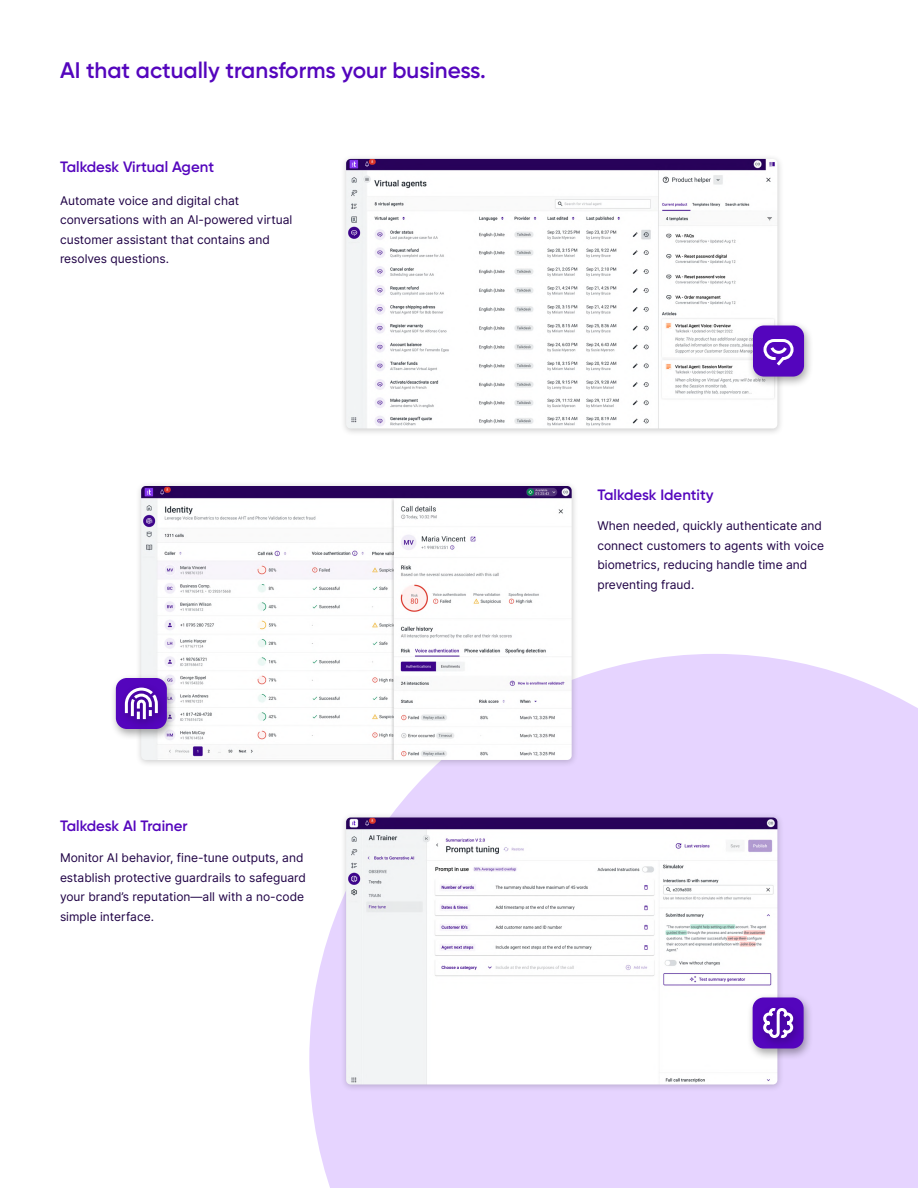
<style>
.page{position:relative;width:918px;height:1188px;background:#fff}
.page>*{position:absolute;margin:0;border:0;box-sizing:border-box;transform-origin:0 0}
.t1{font:600 22.5px "Gilroy";color:#5405bd}
.t2{font:600 15px "Gilroy";color:#5405bd}
.t3{font:12px/19.5px "Inter";color:#1e0044}
</style>
<div class="page">
<div style="left:309px;top:654px;width:609px;height:534px;background:#e6d4ff"></div>
<div style="left:135px;top:481px;width:444px;height:287px;background:#000;opacity:.2"></div>
<img style="left:141px;top:486px;width:431px;height:274px">
<div style="left:340px;top:154px;width:445px;height:283px;background:#000;opacity:.2"></div>
<img style="left:346px;top:159px;width:431px;height:269px">
<div style="left:340px;top:812px;width:445px;height:280px;background:#000;opacity:.2"></div>
<img style="left:346px;top:818px;width:431px;height:266px">
<div style="left:746px;top:992px;width:67px;height:68px;background:#000;opacity:.35"></div>
<div style="left:753px;top:998px;width:51px;height:50px;background:#5405bd;border-radius:11px"></div>
<div style="left:757px;top:1003px;width:45px;height:46px;background:#000;opacity:.35"></div>
<svg style="left:760px;top:1006px;width:35px;height:33px"></svg>
<div style="left:109px;top:673px;width:68px;height:67px;background:#000;opacity:.35"></div>
<div style="left:116px;top:678px;width:51px;height:51px;background:#5405bd;border-radius:11px"></div>
<div style="left:119px;top:683px;width:48px;height:47px;background:#000;opacity:.35"></div>
<svg style="left:123px;top:686px;width:36px;height:36px"></svg>
<div style="left:746px;top:320px;width:68px;height:68px;background:#000;opacity:.35"></div>
<div style="left:753px;top:326px;width:51px;height:51px;background:#5405bd;border-radius:11px"></div>
<svg style="left:763px;top:339px;width:31px;height:27px"></svg>
<h1 class="t1" style="left:60px;top:56px;width:427px">AI that actually transforms your business.</h1>
<p class="t2" style="left:60px;top:158px;width:156px">Talkdesk Virtual Agent</p>
<p class="t3" style="left:60px;top:190px;width:234px">Automate voice and digital chat conversations with an AI-powered virtual customer assistant that contains and resolves questions.</p>
<p class="t2" style="left:60px;top:816px;width:129px">Talkdesk AI Trainer</p>
<p class="t3" style="left:60px;top:848px;width:248px">Monitor AI behavior, fine-tune outputs, and establish protective guardrails to safeguard your brand’s reputation—all with a no-code simple interface.</p>
<p class="t2" style="left:597px;top:485px;width:118px">Talkdesk Identity</p>
<p class="t3" style="left:597px;top:516px;width:228px">When needed, quickly authenticate and connect customers to agents with voice biometrics, reducing handle time and preventing fraud.</p>
</div>
